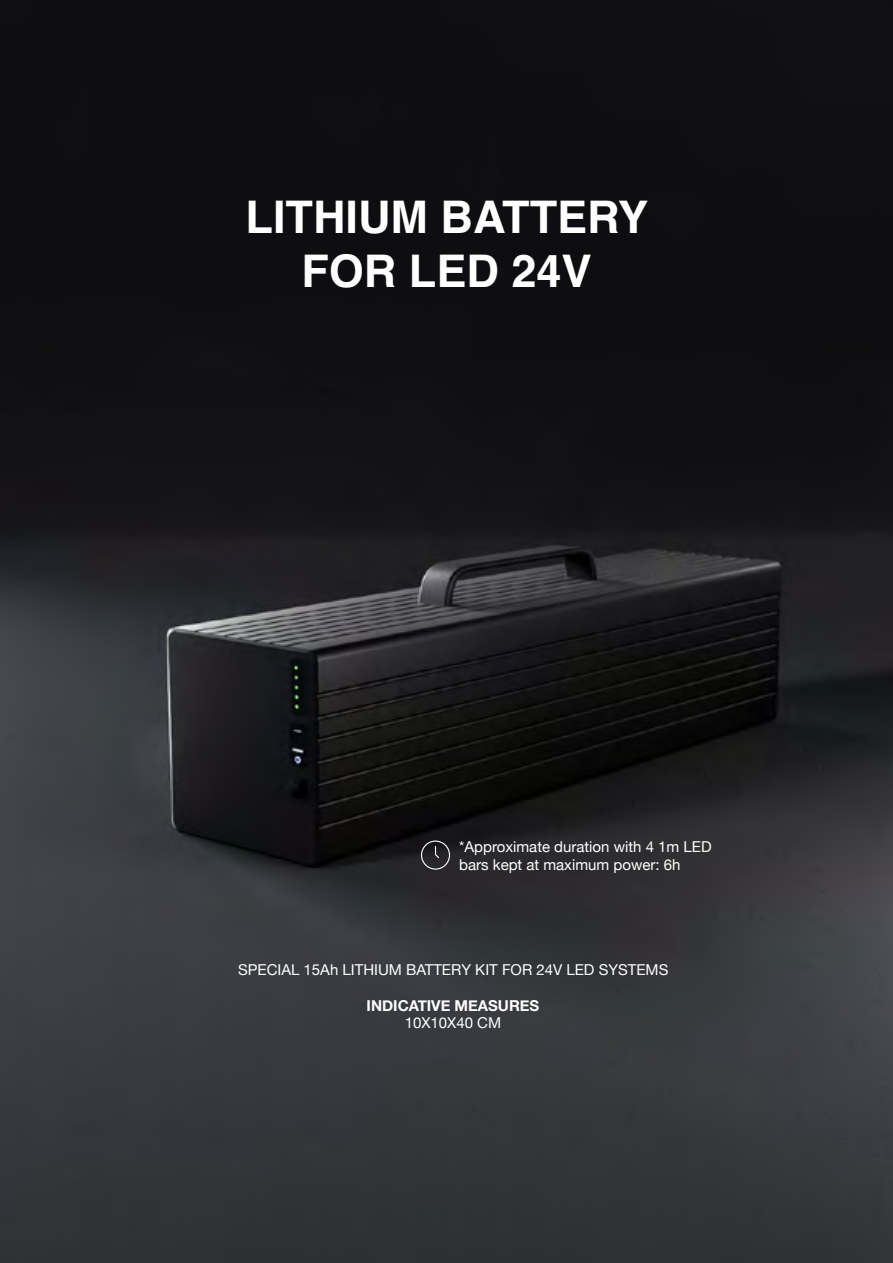
<style>
.page{position:relative;width:893px;height:1263px;background:#fff}
.page>*{position:absolute;margin:0;border:0;box-sizing:border-box;transform-origin:0 0}
.t1{font:700 45px/54px "Helvetica";color:#fff;text-align:center}
.t2{font:15px/18px "Helvetica Neue";color:#fff}
.t3{font:700 15px "Helvetica Neue";color:#fff}
</style>
<div class="page">
<img style="left:1px;top:0;width:892px;height:1263px">
<div style="left:421px;top:840px;width:29px;height:30px;border:1px solid #fff;border-radius:50%"></div>
<svg style="left:434px;top:846px;width:6px;height:13px"></svg>
<hr style="left:0;top:0;width:1px;height:1263px;background:#000">
<h1 class="t1" style="left:246px;top:195px;width:404px">LITHIUM BATTERY<br>FOR LED 24V</h1>
<p class="t2" style="left:459px;top:838px;width:254px">*Approximate duration with 4 1m LED bars kept at maximum power: 6h</p>
<p class="t2" style="left:238px;top:961px;width:432px">SPECIAL 15Ah LITHIUM BATTERY KIT FOR 24V LED SYSTEMS</p>
<p class="t3" style="left:367px;top:994px;width:174px">INDICATIVE MEASURES</p>
<p class="t2" style="left:405px;top:1015px;width:98px">10X10X40 CM</p>
</div>
